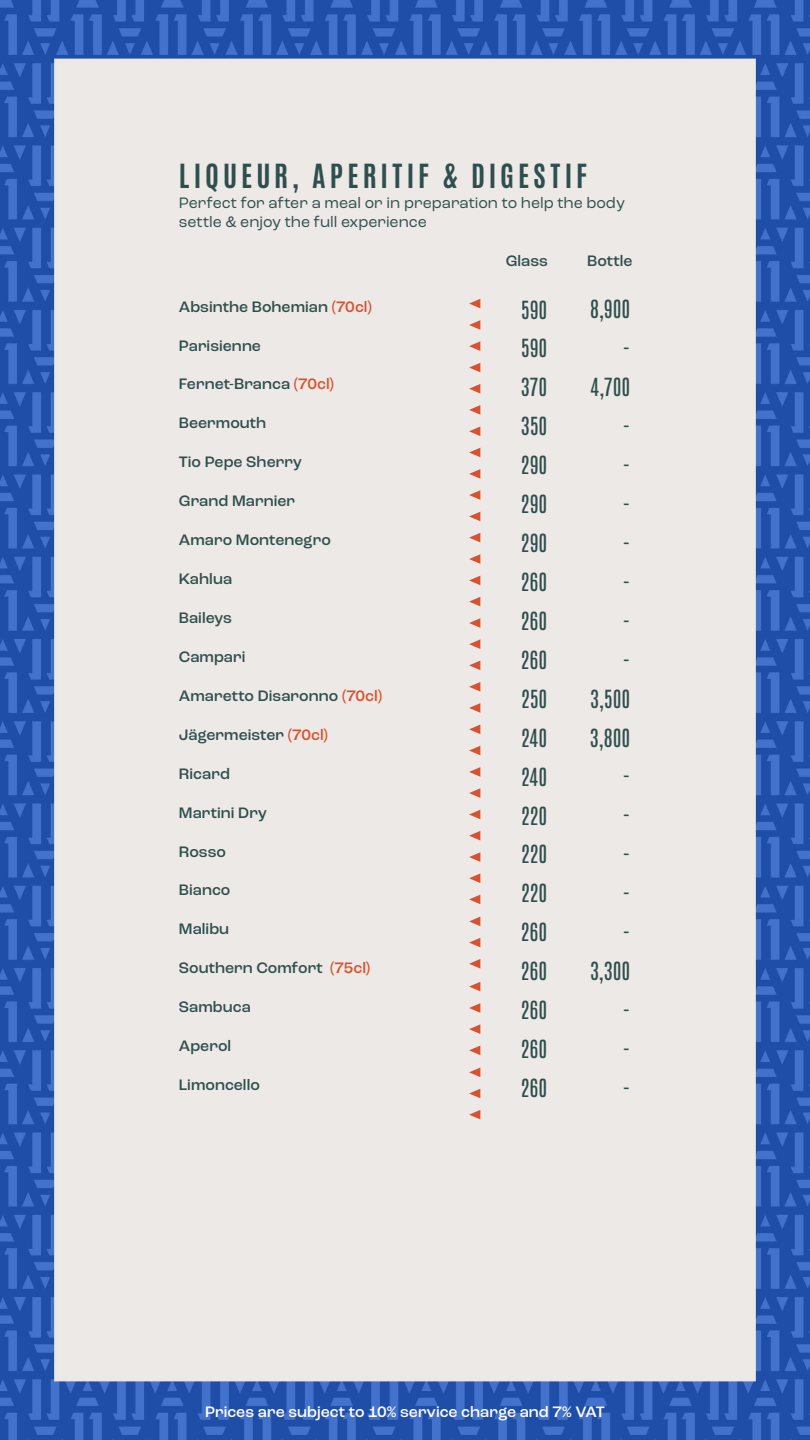
<style>
.page{position:relative;width:810px;height:1440px;background:#fff}
.page>*{position:absolute;margin:0;border:0;box-sizing:border-box;transform-origin:0 0}
.t1{font:700 28.35px "Antonio";letter-spacing:.145em;color:#2f4f4e}
.t2{font:21.23px/38.9px "Antonio";letter-spacing:.005em;color:#2f4f4e;text-align:justify}
.t3{font:500 15.9px "Roc Grotesk";color:#2f4f4e}
.t4{font:15.9px/19.5px "Roc Grotesk";letter-spacing:-.005em;color:#2f4f4e}
.t5{font:500 15.9px "Roc Grotesk";color:#fff}
.s1{color:#d9522f}
</style>
<div class="page">
<img style="left:0;top:0;width:810px;height:1440px">
<svg style="left:469px;top:363px;width:11px;height:9px"></svg>
<svg style="left:469px;top:341px;width:11px;height:10px"></svg>
<svg style="left:469px;top:320px;width:11px;height:10px"></svg>
<svg style="left:469px;top:299px;width:11px;height:9px"></svg>
<svg style="left:469px;top:426px;width:11px;height:10px"></svg>
<svg style="left:469px;top:405px;width:11px;height:10px"></svg>
<svg style="left:469px;top:384px;width:11px;height:10px"></svg>
<svg style="left:469px;top:469px;width:11px;height:10px"></svg>
<svg style="left:469px;top:448px;width:11px;height:9px"></svg>
<svg style="left:469px;top:512px;width:11px;height:9px"></svg>
<svg style="left:469px;top:490px;width:11px;height:10px"></svg>
<svg style="left:469px;top:554px;width:11px;height:10px"></svg>
<svg style="left:469px;top:533px;width:11px;height:9px"></svg>
<svg style="left:469px;top:618px;width:11px;height:10px"></svg>
<svg style="left:469px;top:597px;width:11px;height:9px"></svg>
<svg style="left:469px;top:576px;width:11px;height:9px"></svg>
<svg style="left:469px;top:682px;width:11px;height:10px"></svg>
<svg style="left:469px;top:661px;width:11px;height:9px"></svg>
<svg style="left:469px;top:639px;width:11px;height:10px"></svg>
<svg style="left:469px;top:725px;width:11px;height:9px"></svg>
<svg style="left:469px;top:703px;width:11px;height:10px"></svg>
<svg style="left:469px;top:767px;width:11px;height:10px"></svg>
<svg style="left:469px;top:746px;width:11px;height:9px"></svg>
<svg style="left:469px;top:810px;width:11px;height:9px"></svg>
<svg style="left:469px;top:788px;width:11px;height:10px"></svg>
<svg style="left:469px;top:852px;width:11px;height:10px"></svg>
<svg style="left:469px;top:831px;width:11px;height:9px"></svg>
<svg style="left:469px;top:873px;width:11px;height:10px"></svg>
<svg style="left:469px;top:895px;width:11px;height:9px"></svg>
<svg style="left:469px;top:917px;width:11px;height:9px"></svg>
<svg style="left:469px;top:938px;width:11px;height:9px"></svg>
<svg style="left:469px;top:959px;width:11px;height:10px"></svg>
<svg style="left:469px;top:1003px;width:11px;height:10px"></svg>
<svg style="left:469px;top:982px;width:11px;height:9px"></svg>
<svg style="left:469px;top:1024px;width:11px;height:10px"></svg>
<svg style="left:469px;top:1046px;width:11px;height:9px"></svg>
<svg style="left:469px;top:1068px;width:11px;height:9px"></svg>
<svg style="left:469px;top:1089px;width:11px;height:9px"></svg>
<svg style="left:469px;top:1110px;width:11px;height:9px"></svg>
<h1 class="t1" style="left:179px;top:156px;width:410px">LIQUEUR, APERITIF &amp; DIGESTIF</h1>
<p class="t4" style="left:179px;top:193px;width:448px">Perfect for after a meal or in preparation to help the body settle &amp; enjoy the full experience</p>
<p class="t3" style="left:179px;top:297px;width:195px">Absinthe Bohemian <span class="s1">(70cl)</span></p>
<p class="t3" style="left:179px;top:336px;width:84px">Parisienne</p>
<p class="t3" style="left:179px;top:374px;width:157px">Fernet-Branca <span class="s1">(70cl)</span></p>
<p class="t3" style="left:179px;top:413px;width:89px">Beermouth</p>
<p class="t3" style="left:179px;top:452px;width:125px">Tio Pepe Sherry</p>
<p class="t3" style="left:179px;top:491px;width:118px">Grand Marnier</p>
<p class="t3" style="left:179px;top:530px;width:154px">Amaro Montenegro</p>
<p class="t3" style="left:179px;top:569px;width:55px">Kahlua</p>
<p class="t3" style="left:179px;top:608px;width:55px">Baileys</p>
<p class="t3" style="left:179px;top:647px;width:68px">Campari</p>
<p class="t3" style="left:179px;top:686px;width:205px">Amaretto Disaronno <span class="s1">(70cl)</span></p>
<p class="t3" style="left:179px;top:725px;width:151px">Jägermeister <span class="s1">(70cl)</span></p>
<p class="t3" style="left:179px;top:764px;width:53px">Ricard</p>
<p class="t3" style="left:179px;top:803px;width:90px">Martini Dry</p>
<p class="t3" style="left:179px;top:842px;width:49px">Rosso</p>
<p class="t3" style="left:179px;top:881px;width:53px">Bianco</p>
<p class="t3" style="left:179px;top:919px;width:52px">Malibu</p>
<p class="t3" style="left:179px;top:958px;width:193px">Southern Comfort <span class="s1">(75cl)</span></p>
<p class="t3" style="left:179px;top:997px;width:74px">Sambuca</p>
<p class="t3" style="left:179px;top:1036px;width:54px">Aperol</p>
<p class="t3" style="left:179px;top:1075px;width:83px">Limoncello</p>
<p class="t3" style="left:506px;top:251px;width:44px">Glass</p>
<p class="t3" style="left:587px;top:251px;width:47px">Bottle</p>
<h2 class="t2" style="left:521px;top:290px;width:28px">590<br>590<br>370<br>350<br>290<br>290<br>290<br>260<br>260<br>260<br>250<br>240<br>240<br>220<br>220<br>220<br>260<br>260<br>260<br>260<br>260</h2>
<h2 class="t2" style="left:590px;top:290px;width:42px;text-align:right">8,900 -<br>4,700 -<br>-<br>-<br>-<br>-<br>-<br>-<br>3,500<br>3,800 -<br>-<br>-<br>-<br>-<br>3,300 -<br>-<br>-</h2>
<p class="t5" style="left:205px;top:1402px;width:401px">Prices are subject to 10% service charge and 7% VAT</p>
</div>
